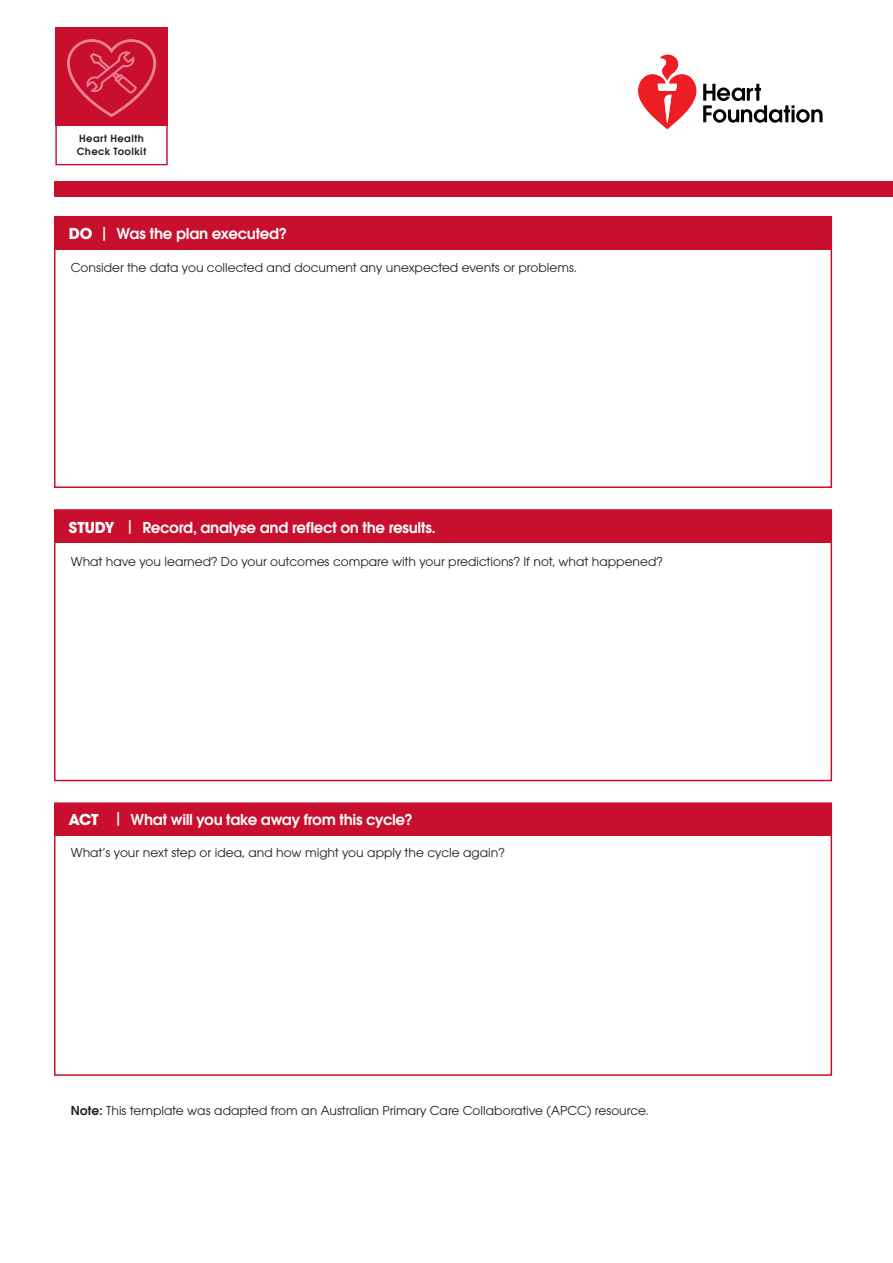
<style>
.page{position:relative;width:893px;height:1263px;background:#fff}
.page>*{position:absolute;margin:0;border:0;box-sizing:border-box;transform-origin:0 0}
.t1{font:600 16.5px "Avalon";letter-spacing:-.02em;color:#fff}
.t2{font:13.5px "Avalon";color:#231f20}
.t3{font:600 10.95px/13px "Avalon";letter-spacing:.04em;color:#231f20}
.s1{font-weight:700}
.s2{font-weight:500}
.s3{font-weight:600}
</style>
<div class="page">
<div style="left:54px;top:216px;width:778px;height:272px;border:2px solid #c8102e"></div>
<div style="left:54px;top:509px;width:778px;height:272px;border:2px solid #c8102e"></div>
<div style="left:54px;top:802px;width:778px;height:274px;border:2px solid #c8102e"></div>
<div style="left:55px;top:217px;width:776px;height:33px;background:#c8102e"></div>
<div style="left:55px;top:510px;width:776px;height:33px;background:#c8102e"></div>
<div style="left:55px;top:803px;width:776px;height:33px;background:#c8102e"></div>
<svg style="left:703px;top:84px;width:119px;height:39px"></svg>
<svg style="left:638px;top:55px;width:59px;height:74px"></svg>
<div style="left:54px;top:181px;width:839px;height:15px;background:#c8102e"></div>
<div style="left:55px;top:27px;width:113px;height:98px;background:#c8102e"></div>
<svg style="left:67px;top:39px;width:89px;height:78px"></svg>
<div style="left:55px;top:125px;width:113px;height:40px;border:1px solid #c8102e"></div>
<p class="t3" style="left:77px;top:132px;width:71px">Heart Health<br>Check Toolkit</p>
<p class="t1" style="left:69px;top:224px;width:219px"><span class="s1">DO</span> <span class="s2">|</span> Was the plan executed?</p>
<p class="t2" style="left:71px;top:259px;width:508px">Consider the data you collected and document any unexpected events or problems.</p>
<p class="t1" style="left:69px;top:518px;width:368px"><span class="s1">STUDY</span> <span class="s2">|</span> Record, analyse and reflect on the results.</p>
<p class="t2" style="left:71px;top:554px;width:594px">What have you learned? Do your outcomes compare with your predictions? If not, what happened?</p>
<p class="t1" style="left:69px;top:810px;width:345px"><span class="s1">ACT</span> <span class="s2">|</span> What will you take away from this cycle?</p>
<p class="t2" style="left:71px;top:845px;width:436px">What’s your next step or idea, and how might you apply the cycle again?</p>
<p class="t2" style="left:71px;top:1103px;width:579px"><span class="s3">Note:</span> This template was adapted from an Australian Primary Care Collaborative (APCC) resource.</p>
</div>
